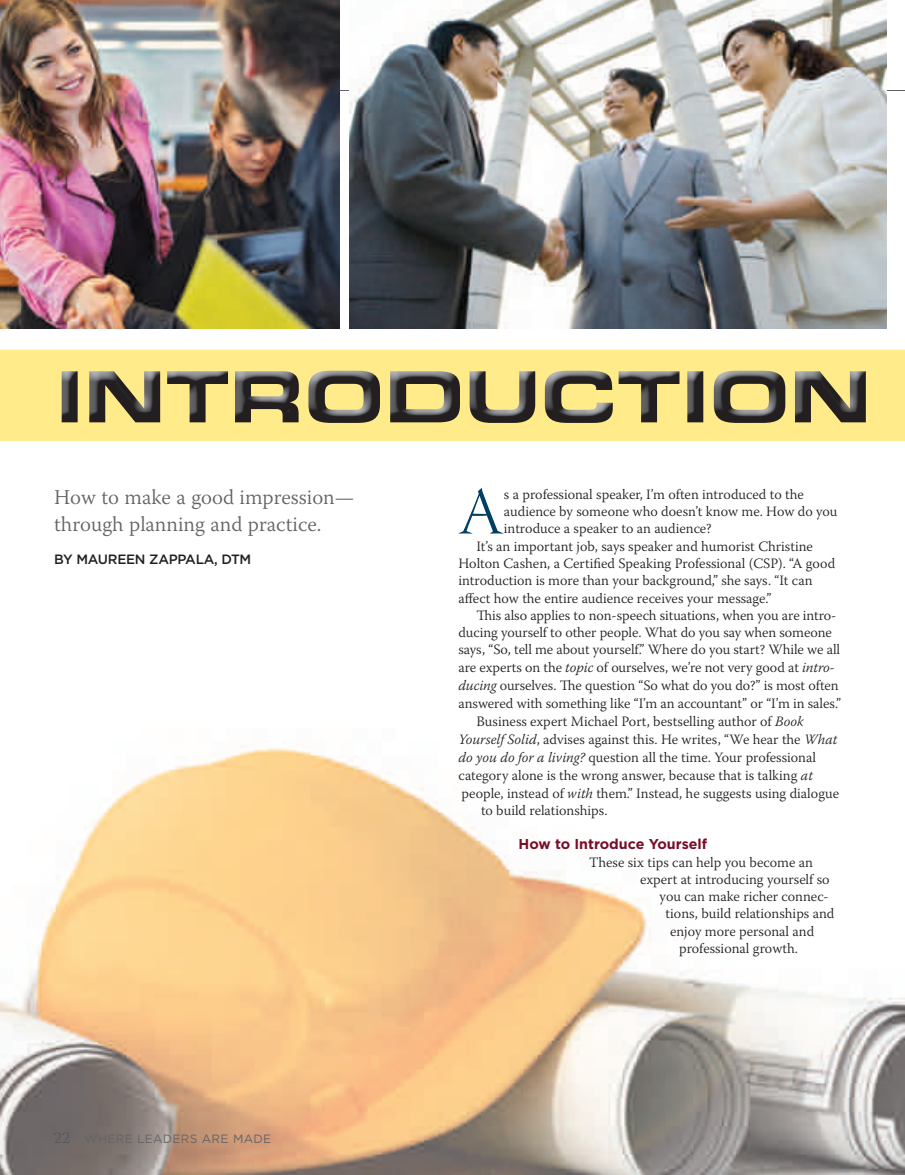
<style>
.page{position:relative;width:905px;height:1175px;background:#fff}
.page>*{position:absolute;margin:0;border:0;box-sizing:border-box;transform-origin:0 0}
.t1{font:66.45px "Warnock Pro Light Disp";color:#003f61}
.t2{font:300 21px/27px "Warnock Pro";color:#636366}
.t3{font:300 14.25px "Warnock Pro";color:#231f20}
.t4{font:700 14.25px "Gotham";color:#770e28}
.t5{font:500 13.5px "Gotham";letter-spacing:-.02em;color:#231f20}
.t6{font:12px "Gotham";letter-spacing:.02em;color:#636366}
.s1{font-family:"Warnock Pro";font-weight:300;font-size:16.5px;color:#57585a}
.s2{font-style:italic}
</style>
<div class="page">
<hr style="left:54px;top:90px;width:850px;height:1px;background:#636366">
<img style="left:0;top:742px;width:904px;height:432px">
<div style="left:0;top:350px;width:904px;height:90px;background:#ffeb89"></div>
<hr style="left:0;top:439px;width:904px;height:2px;background:#ffeb89">
<img style="left:545px;top:371px;width:67px;height:52px">
<img style="left:308px;top:371px;width:72px;height:52px">
<img style="left:687px;top:371px;width:178px;height:51px">
<img style="left:618px;top:371px;width:61px;height:51px">
<img style="left:469px;top:371px;width:66px;height:52px">
<img style="left:390px;top:371px;width:70px;height:51px">
<img style="left:235px;top:371px;width:64px;height:51px">
<img style="left:167px;top:371px;width:61px;height:51px">
<img style="left:62px;top:371px;width:98px;height:51px">
<img style="left:0;top:0;width:339px;height:328px">
<img style="left:349px;top:0;width:537px;height:328px">
<h2 class="t2" style="left:54px;top:483px;width:301px">How to make a good impression— through planning and practice.</h2>
<p class="t5" style="left:54px;top:550px;width:198px">BY MAUREEN ZAPPALA, DTM</p>
<p class="t6" style="left:54px;top:1131px;width:219px"><span class="s1">22</span> WHERE LEADERS ARE MADE</p>
<h1 class="t1" style="left:458px;top:476px;width:47px">A</h1>
<p class="t3" style="left:504px;top:485px;width:301px">s a professional speaker, I’m often introduced to the</p>
<p class="t3" style="left:504px;top:503px;width:335px">audience by someone who doesn’t know me. How do you</p>
<p class="t3" style="left:504px;top:520px;width:209px">introduce a speaker to an audience?</p>
<p class="t3" style="left:476px;top:537px;width:338px">It’s an important job, says speaker and humorist Christine</p>
<p class="t3" style="left:458px;top:554px;width:378px">Holton Cashen, a Certified Speaking Professional (CSP). “A good</p>
<p class="t3" style="left:458px;top:572px;width:355px">introduction is more than your background,” she says. “It can</p>
<p class="t3" style="left:458px;top:589px;width:314px">affect how the entire audience receives your message.”</p>
<p class="t3" style="left:476px;top:606px;width:361px">This also applies to non-speech situations, when you are intro-</p>
<p class="t3" style="left:458px;top:624px;width:375px">ducing yourself to other people. What do you say when someone</p>
<p class="t3" style="left:458px;top:641px;width:383px">says, “So, tell me about yourself.” Where do you start? While we all</p>
<p class="t3" style="left:458px;top:659px;width:378px">are experts on the <span class="s2">topic</span> of ourselves, we’re not very good at <span class="s2">intro-</span></p>
<p class="t3" style="left:458px;top:677px;width:381px"><span class="s2">ducing</span> ourselves. The question “So what do you do?” is most often</p>
<p class="t3" style="left:458px;top:694px;width:384px">answered with something like “I’m an accountant” or “I’m in sales.”</p>
<p class="t3" style="left:476px;top:712px;width:329px">Business expert Michael Port, bestselling author of <span class="s2">Book</span></p>
<p class="t3" style="left:458px;top:730px;width:380px"><span class="s2">Yourself Solid</span>, advises against this. He writes, “We hear the <span class="s2">What</span></p>
<p class="t3" style="left:458px;top:748px;width:359px"><span class="s2">do you do for a living?</span> question all the time. Your professional</p>
<p class="t3" style="left:458px;top:766px;width:356px">category alone is the wrong answer, because that is talking <span class="s2">at</span></p>
<p class="t3" style="left:461px;top:784px;width:379px">people, instead of <span class="s2">with</span> them.” Instead, he suggests using dialogue</p>
<p class="t3" style="left:481px;top:801px;width:128px">to build relationships.</p>
<p class="t4" style="left:518px;top:835px;width:190px">How to Introduce Yourself</p>
<p class="t3" style="left:589px;top:853px;width:225px">These six tips can help you become an</p>
<p class="t3" style="left:640px;top:870px;width:191px">expert at introducing yourself so</p>
<p class="t3" style="left:659px;top:888px;width:171px">you can make richer connec-</p>
<p class="t3" style="left:665px;top:905px;width:170px">tions, build relationships and</p>
<p class="t3" style="left:670px;top:922px;width:146px">enjoy more personal and</p>
<p class="t3" style="left:679px;top:939px;width:120px">professional growth.</p>
</div>
